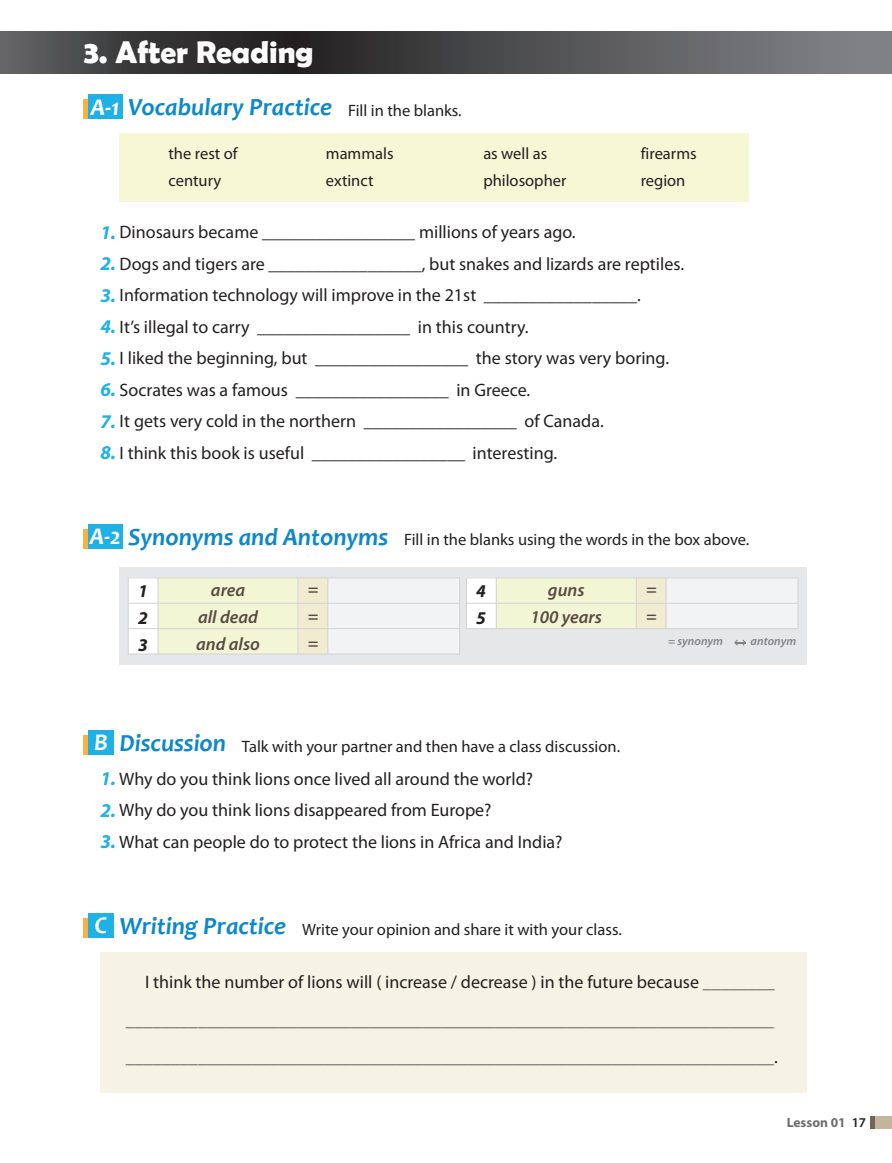
<style>
.page{position:relative;width:892px;height:1163px;background:#fff}
.page>*{position:absolute;margin:0;border:0;box-sizing:border-box;transform-origin:0 0}
.t1{font:700 31.5px "Berlin Sans FB Demi";color:#fff}
.t2{font:italic 700 24.75px "Candara";color:#0c88cb}
.t3{font:italic 700 24px "Candara";color:#fff}
.RTown1-질문답들-쓰기{font:18px "Myriad Pro";color:#231f20}
.RTown1-질문답들-쓰기-2{font:18px "Myriad Pro";color:#57585a}
.기본문장{font:italic 600 18px "Myriad Pro";color:#594a41}
.기본문장-2{font:italic 700 18px "Myriad Pro";color:#231f20}
.기본문장-3{font:16.5px "Myriad Pro";color:#231f20}
.기본문장-4{font:700 13.5px "Myriad Pro";color:#6c6d70}
.기본문장-5{font:italic 600 12px "Myriad Pro";color:#808285}
.s1{font-size:24px;color:#fff}
.s2{font-family:"Myriad Pro";font-weight:400;font-style:normal;font-size:16.5px;color:#231f20}
.s3{font-weight:700;font-style:italic;font-size:19.5px;color:#1fb0e6}
.s4{font-family:"Candara";font-weight:700;font-style:italic;font-size:24.75px;color:#0c88cb}
.s5{color:#57585a}
.s6{color:#231f20}
.s7{font-weight:600;color:#231f20}
</style>
<div class="page">
<div style="left:83px;top:529px;width:28px;height:19px;background:#fbb03f"></div>
<div style="left:88px;top:524px;width:34px;height:24px;background:#1fb0e6"></div>
<div style="left:83px;top:99px;width:28px;height:20px;background:#fbb03f"></div>
<div style="left:88px;top:95px;width:34px;height:24px;background:#1fb0e6"></div>
<div style="left:870px;top:1115px;width:21px;height:13px;background:#c3b49b"></div>
<hr style="left:870px;top:1115px;width:4px;height:13px;background:#716557">
<div style="left:83px;top:918px;width:28px;height:20px;background:#fbb03f"></div>
<div style="left:88px;top:913px;width:26px;height:25px;background:#1fb0e6"></div>
<div style="left:83px;top:735px;width:28px;height:20px;background:#fbb03f"></div>
<div style="left:88px;top:730px;width:26px;height:25px;background:#1fb0e6"></div>
<svg style="left:0;top:31px;width:891px;height:43px;background:#4e4e4f"></svg>
<div style="left:120px;top:133px;width:629px;height:68px;background:#f5f7d5"></div>
<div style="left:100px;top:952px;width:706px;height:140px;background:#f6f3e5"></div>
<div style="left:120px;top:567px;width:686px;height:98px;background:#e6e7e9"></div>
<div style="left:128px;top:577px;width:332px;height:77px;background:#f2f3f4"></div>
<div style="left:128px;top:577px;width:200px;height:77px;background:#f1ebd0"></div>
<div style="left:128px;top:577px;width:170px;height:77px;background:#f2f6d5"></div>
<div style="left:128px;top:577px;width:30px;height:77px;background:#fff"></div>
<hr style="left:158px;top:577px;width:1px;height:77px;background:#d1d2d4">
<hr style="left:298px;top:577px;width:1px;height:77px;background:#d1d2d4">
<hr style="left:459px;top:577px;width:1px;height:77px;background:#d1d2d4">
<hr style="left:128px;top:577px;width:1px;height:77px;background:#d1d2d4">
<hr style="left:327px;top:577px;width:1px;height:77px;background:#d1d2d4">
<hr style="left:128px;top:577px;width:332px;height:1px;background:#d1d2d4">
<hr style="left:128px;top:603px;width:332px;height:1px;background:#d1d2d4">
<hr style="left:128px;top:628px;width:332px;height:1px;background:#d1d2d4">
<hr style="left:128px;top:654px;width:332px;height:1px;background:#d1d2d4">
<div style="left:466px;top:577px;width:332px;height:51px;background:#f2f3f4"></div>
<div style="left:466px;top:577px;width:200px;height:51px;background:#f1ebd0"></div>
<div style="left:466px;top:577px;width:170px;height:51px;background:#f2f6d5"></div>
<div style="left:466px;top:577px;width:30px;height:51px;background:#fff"></div>
<hr style="left:496px;top:577px;width:1px;height:51px;background:#d1d2d4">
<hr style="left:636px;top:577px;width:1px;height:51px;background:#d1d2d4">
<hr style="left:797px;top:577px;width:1px;height:51px;background:#d1d2d4">
<hr style="left:466px;top:577px;width:1px;height:51px;background:#d1d2d4">
<hr style="left:665px;top:577px;width:1px;height:51px;background:#d1d2d4">
<hr style="left:466px;top:577px;width:332px;height:1px;background:#d1d2d4">
<hr style="left:466px;top:603px;width:332px;height:1px;background:#d1d2d4">
<hr style="left:466px;top:628px;width:332px;height:1px;background:#d1d2d4">
<svg style="left:734px;top:639px;width:12px;height:7px"></svg>
<p class="t1" style="left:83px;top:34px;width:232px">3. After Reading</p>
<p class="t2" style="left:91px;top:92px;width:372px"><span class="s1">A-1</span> Vocabulary Practice <span class="s2">Fill in the blanks.</span></p>
<p class="기본문장-3" style="left:168px;top:143px;width:71px">the rest of</p>
<p class="기본문장-3" style="left:326px;top:143px;width:69px">mammals</p>
<p class="기본문장-3" style="left:483px;top:143px;width:66px">as well as</p>
<p class="기본문장-3" style="left:640px;top:143px;width:57px">firearms</p>
<p class="기본문장-3" style="left:168px;top:170px;width:54px">century</p>
<p class="기본문장-3" style="left:326px;top:170px;width:49px">extinct</p>
<p class="기본문장-3" style="left:483px;top:170px;width:85px">philosopher</p>
<p class="기본문장-3" style="left:640px;top:170px;width:46px">region</p>
<p class="RTown1-질문답들-쓰기" style="left:100px;top:221px;width:476px"><span class="s3">1.</span> Dinosaurs became _________________ millions of years ago.</p>
<p class="RTown1-질문답들-쓰기" style="left:100px;top:253px;width:585px"><span class="s3">2.</span> Dogs and tigers are _________________, but snakes and lizards are reptiles.</p>
<p class="RTown1-질문답들-쓰기" style="left:100px;top:284px;width:542px"><span class="s3">3.</span> Information technology will improve in the 21st _________________.</p>
<p class="RTown1-질문답들-쓰기" style="left:100px;top:316px;width:429px"><span class="s3">4.</span> It’s illegal to carry _________________ in this country.</p>
<p class="RTown1-질문답들-쓰기" style="left:100px;top:347px;width:570px"><span class="s3">5.</span> I liked the beginning, but _________________ the story was very boring.</p>
<p class="RTown1-질문답들-쓰기" style="left:100px;top:379px;width:431px"><span class="s3">6.</span> Socrates was a famous _________________ in Greece.</p>
<p class="RTown1-질문답들-쓰기" style="left:100px;top:410px;width:505px"><span class="s3">7.</span> It gets very cold in the northern _________________ of Canada.</p>
<p class="RTown1-질문답들-쓰기" style="left:100px;top:442px;width:458px"><span class="s3">8.</span> I think this book is useful _________________ interesting.</p>
<p class="t3" style="left:90px;top:521px;width:33px">A-2</p>
<p class="기본문장-3" style="left:128px;top:529px;width:622px"><span class="s4">Synonyms and Antonyms</span> Fill in the blanks using the words in the box above.</p>
<p class="기본문장-2" style="left:138px;top:579px;width:11px">1</p>
<p class="기본문장-2" style="left:138px;top:606px;width:11px">2</p>
<p class="기본문장-2" style="left:138px;top:633px;width:11px">3</p>
<p class="기본문장" style="left:211px;top:578px;width:36px">area</p>
<p class="기본문장" style="left:198px;top:605px;width:61px">all dead</p>
<p class="기본문장" style="left:196px;top:632px;width:65px">and also</p>
<p class="기본문장" style="left:308px;top:577px;width:12px">=</p>
<p class="기본문장" style="left:308px;top:604px;width:12px">=</p>
<p class="기본문장" style="left:308px;top:631px;width:12px">=</p>
<p class="기본문장-2" style="left:476px;top:579px;width:11px">4</p>
<p class="기본문장-2" style="left:476px;top:606px;width:11px">5</p>
<p class="기본문장" style="left:548px;top:578px;width:38px">guns</p>
<p class="기본문장" style="left:530px;top:605px;width:73px">100 years</p>
<p class="기본문장" style="left:646px;top:577px;width:12px">=</p>
<p class="기본문장" style="left:646px;top:604px;width:12px">=</p>
<p class="기본문장-5" style="left:668px;top:633px;width:56px">= synonym</p>
<p class="기본문장-5" style="left:750px;top:633px;width:47px">antonym</p>
<p class="t3" style="left:94px;top:727px;width:15px">B</p>
<p class="기본문장-3" style="left:120px;top:736px;width:502px"><span class="s4">Discussion</span> Talk with your partner and then have a class discussion.</p>
<p class="RTown1-질문답들-쓰기" style="left:100px;top:767px;width:434px"><span class="s3">1.</span> Why do you think lions once lived all around the world?</p>
<p class="RTown1-질문답들-쓰기" style="left:100px;top:799px;width:392px"><span class="s3">2.</span> Why do you think lions disappeared from Europe?</p>
<p class="RTown1-질문답들-쓰기" style="left:100px;top:830px;width:463px"><span class="s3">3.</span> What can people do to protect the lions in Africa and India?</p>
<p class="t3" style="left:95px;top:910px;width:14px">C</p>
<p class="기본문장-3" style="left:120px;top:919px;width:503px"><span class="s4">Writing Practice</span> Write your opinion and share it with your class.</p>
<p class="RTown1-질문답들-쓰기" style="left:145px;top:971px;width:631px">I think the number of lions will ( increase / decrease ) in the future because <span class="s5">________</span></p>
<p class="RTown1-질문답들-쓰기-2" style="left:126px;top:1008px;width:649px">________________________________________________________________________</p>
<p class="RTown1-질문답들-쓰기-2" style="left:126px;top:1046px;width:653px">________________________________________________________________________<span class="s6">.</span></p>
<p class="기본문장-4" style="left:786px;top:1113px;width:81px">Lesson 01 <span class="s7">17</span></p>
</div>
